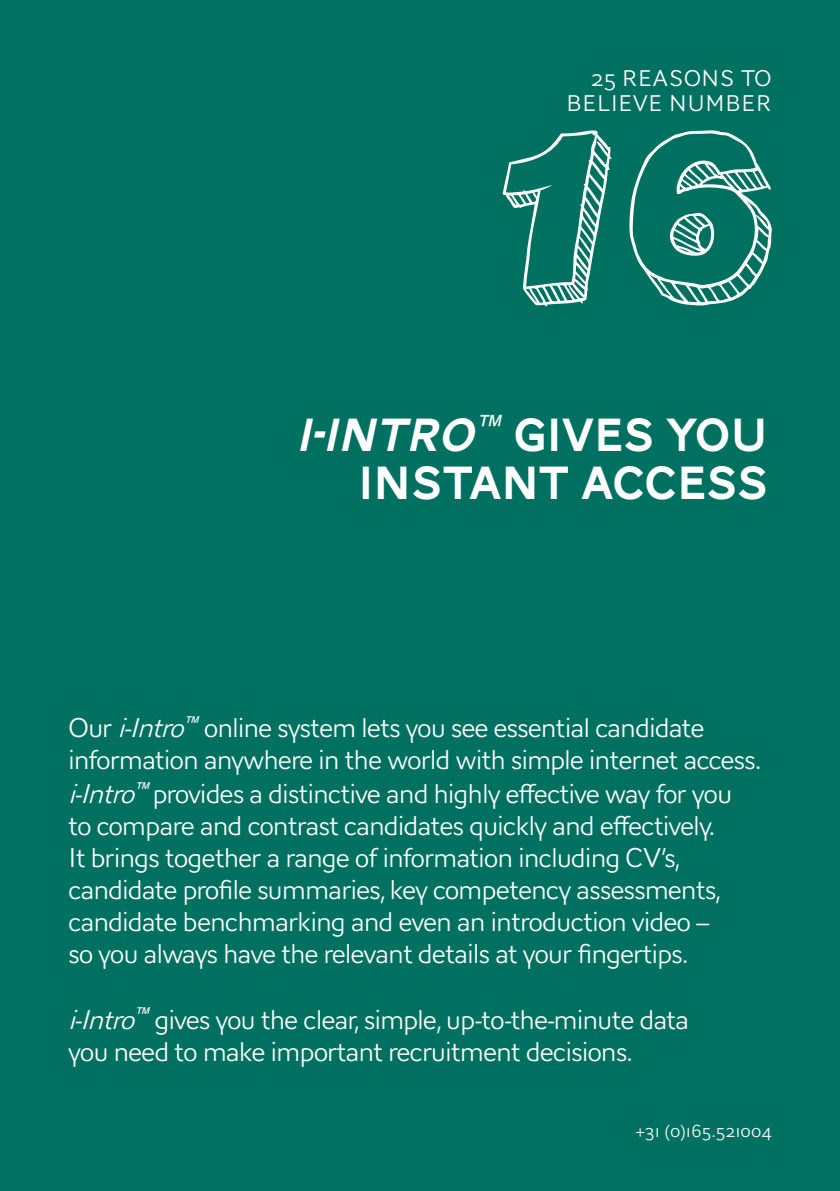
<style>
.page{position:relative;width:840px;height:1191px;background:#fff}
.page>*{position:absolute;margin:0;border:0;box-sizing:border-box;transform-origin:0 0}
.t1{font:48px/48px "AW Conqueror Carved One";color:#fff;text-align:right}
.t2{font:300 28px/32.2px "AW Conqueror Sans";letter-spacing:-.04em;color:#fff}
.t3{font:300 23.4px/24.8px "AW Conqueror Sans";color:#fff;text-align:right}
.t4{font:300 18px "AW Conqueror Sans";color:#fff}
.s1{font-style:italic}
</style>
<div class="page">
<div style="left:0;top:0;width:839px;height:1191px;background:#007161"></div>
<svg style="left:502px;top:130px;width:109px;height:177px"></svg>
<svg style="left:629px;top:130px;width:142px;height:176px"></svg>
<p class="t3" style="left:565px;top:66px;width:207px">25 REASONS TO<br>BELIEVE NUMBER</p>
<h1 class="t1" style="left:295px;top:415px;width:473px"><span class="s1">I-INTRO</span><sup>™</sup> GIVES YOU<br>INSTANT ACCESS</h1>
<p class="t2" style="left:68px;top:711px;width:694px">Our <span class="s1">i-Intro</span><sup>™</sup>online system lets you see essential candidate information anywhere in the world with simple internet access. <span class="s1">i-Intro</span><sup>™</sup> provides a distinctive and highly effective way for you to compare and contrast candidates quickly and effectively.<br>It brings together a range of information including CV’s, candidate profile summaries, key competency assessments, candidate benchmarking and even an introduction video –<br>so you always have the relevant details at your fingertips.</p>
<p class="t2" style="left:68px;top:1003px;width:622px"><span class="s1">i-Intro</span><sup>™</sup> gives you the clear, simple, up-to-the-minute data you need to make important recruitment decisions.</p>
<p class="t4" style="left:635px;top:1115px;width:137px">+31 (0)165.521004</p>
</div>
